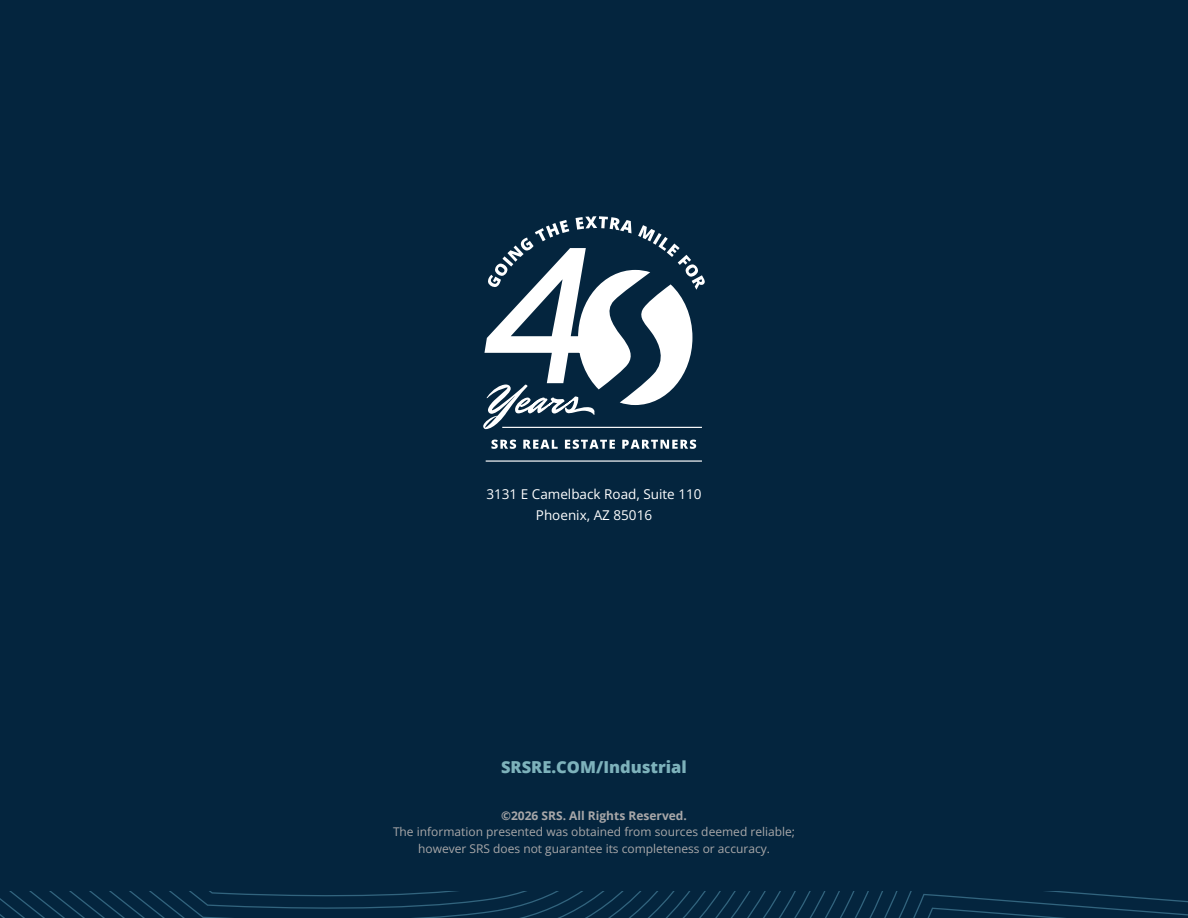
<style>
.page{position:relative;width:1188px;height:918px;background:#04253e}
.page>*{position:absolute;margin:0;border:0;box-sizing:border-box;transform-origin:0 0}
.t1{font:800 16.5px "Open Sans";color:#7db2bb}
.t2{font:13.5px/21px "Open Sans";color:#fff;text-align:center}
.t3{font:12px/16.5px "Open Sans";color:#a9a8a9;text-align:center}
.t4{font:700 12px "Open Sans";color:#a9a8a9}
</style>
<div class="page">
<svg style="left:0;top:891px;width:1188px;height:27px"></svg>
<svg style="left:483px;top:216px;width:222px;height:246px"></svg>
<p class="t2" style="left:486px;top:483px;width:217px">3131 E Camelback Road, Suite 110<br>Phoenix, AZ 85016</p>
<h1 class="t1" style="left:501px;top:754px;width:187px">SRSRE.COM/Industrial</h1>
<p class="t4" style="left:501px;top:807px;width:187px">©2026 SRS. All Rights Reserved.</p>
<p class="t3" style="left:393px;top:823px;width:404px">The information presented was obtained from sources deemed reliable; however SRS does not guarantee its completeness or accuracy.</p>
</div>
